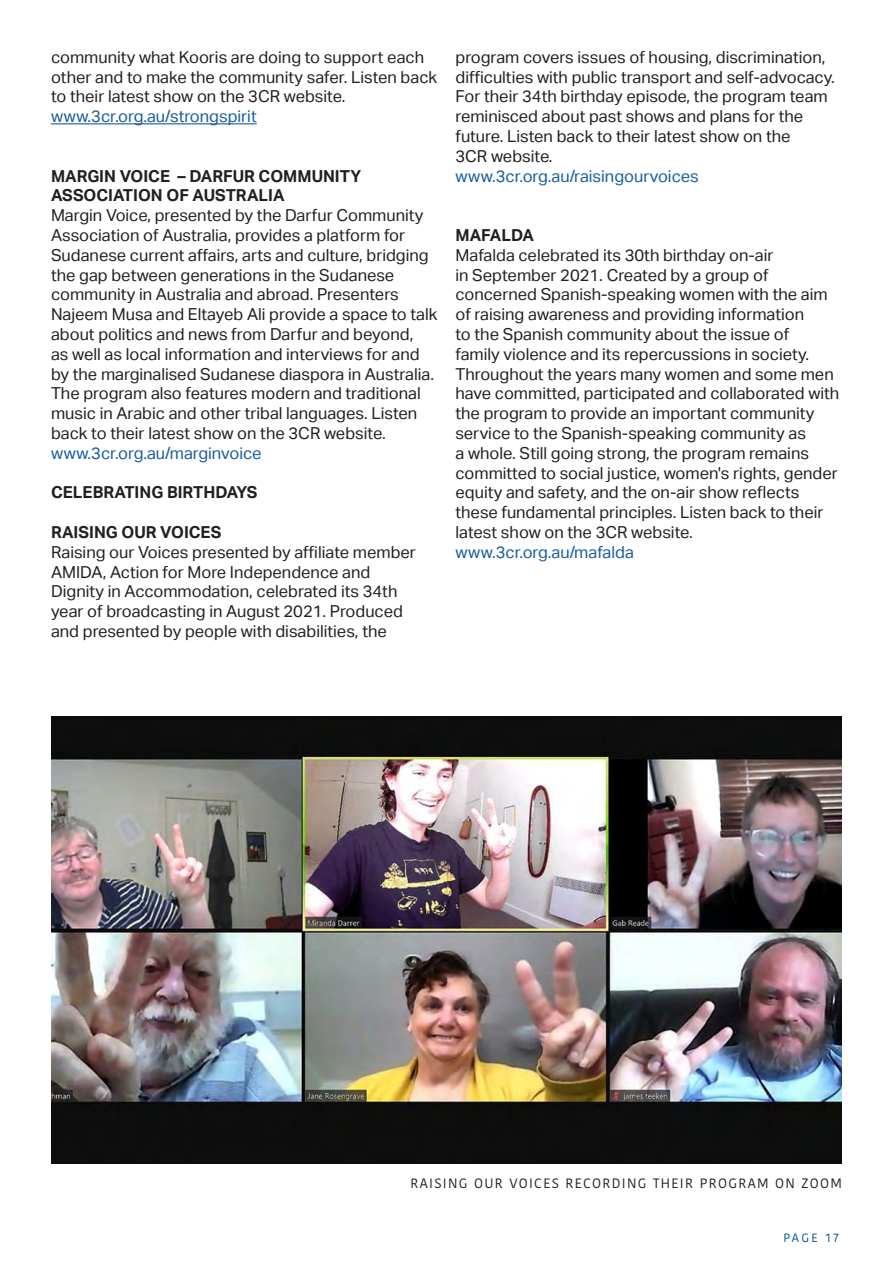
<style>
.page{position:relative;width:893px;height:1263px;background:#fff}
.page>*{position:absolute;margin:0;border:0;box-sizing:border-box;transform-origin:0 0}
.t1{font:16.5px/19.8px "Aktiv Grotesk";color:#231f20}
.t2{font:16.5px "Aktiv Grotesk";color:#175d9e}
.t3{font:700 16.5px/19.8px "Aktiv Grotesk";color:#231f20}
.t4{font:13.5px "Kohinoor Bangla";letter-spacing:.1em;color:#231f20}
.t5{font:12px "Kohinoor Bangla";letter-spacing:.2em;color:#03528b}
</style>
<div class="page">
<hr style="left:51px;top:123px;width:206px;height:1px;background:#175d9e">
<img style="left:51px;top:716px;width:791px;height:447px">
<p class="t1" style="left:51px;top:47px;width:388px">community what Kooris are doing to support each other and to make the community safer. Listen back to their latest show on the 3CR website.</p>
<p class="t2" style="left:51px;top:107px;width:207px">www.3cr.org.au/strongspirit</p>
<p class="t3" style="left:51px;top:166px;width:312px">MARGIN VOICE – DARFUR COMMUNITY<br>ASSOCIATION OF AUSTRALIA</p>
<p class="t1" style="left:51px;top:206px;width:388px">Margin Voice, presented by the Darfur Community Association of Australia, provides a platform for Sudanese current affairs, arts and culture, bridging the gap between generations in the Sudanese community in Australia and abroad. Presenters Najeem Musa and Eltayeb Ali provide a space to talk about politics and news from Darfur and beyond,<br>as well as local information and interviews for and by the marginalised Sudanese diaspora in Australia.<br>The program also features modern and traditional music in Arabic and other tribal languages. Listen back to their latest show on the 3CR website.</p>
<p class="t2" style="left:51px;top:443px;width:212px">www.3cr.org.au/marginvoice</p>
<p class="t3" style="left:51px;top:483px;width:208px">CELEBRATING BIRTHDAYS</p>
<p class="t3" style="left:51px;top:522px;width:172px">RAISING OUR VOICES</p>
<p class="t1" style="left:51px;top:542px;width:366px">Raising our Voices presented by affiliate member AMIDA, Action for More Independence and Dignity in Accommodation, celebrated its 34th year of broadcasting in August 2021. Produced and presented by people with disabilities, the</p>
<p class="t1" style="left:455px;top:47px;width:381px">program covers issues of housing, discrimination, difficulties with public transport and self-advocacy.<br>For their 34th birthday episode, the program team reminisced about past shows and plans for the future. Listen back to their latest show on the</p>
<p class="t1" style="left:455px;top:146px;width:99px">3CR website.</p>
<p class="t2" style="left:455px;top:166px;width:245px">www.3cr.org.au/raisingourvoices</p>
<p class="t3" style="left:455px;top:225px;width:80px">MAFALDA</p>
<p class="t1" style="left:455px;top:245px;width:385px">Mafalda celebrated its 30th birthday on-air<br>in September 2021. Created by a group of concerned Spanish-speaking women with the aim of raising awareness and providing information<br>to the Spanish community about the issue of<br>family violence and its repercussions in society.<br>Throughout the years many women and some men have committed, participated and collaborated with the program to provide an important community service to the Spanish-speaking community as<br>a whole. Still going strong, the program remains committed to social justice, women's rights, gender equity and safety, and the on-air show reflects these fundamental principles. Listen back to their latest show on the 3CR website.</p>
<p class="t2" style="left:455px;top:542px;width:180px">www.3cr.org.au/mafalda</p>
<p class="t4" style="left:410px;top:1173px;width:433px">RAISING OUR VOICES RECORDING THEIR PROGRAM ON ZOOM</p>
<p class="t5" style="left:783px;top:1228px;width:57px">PAGE 17</p>
</div>
